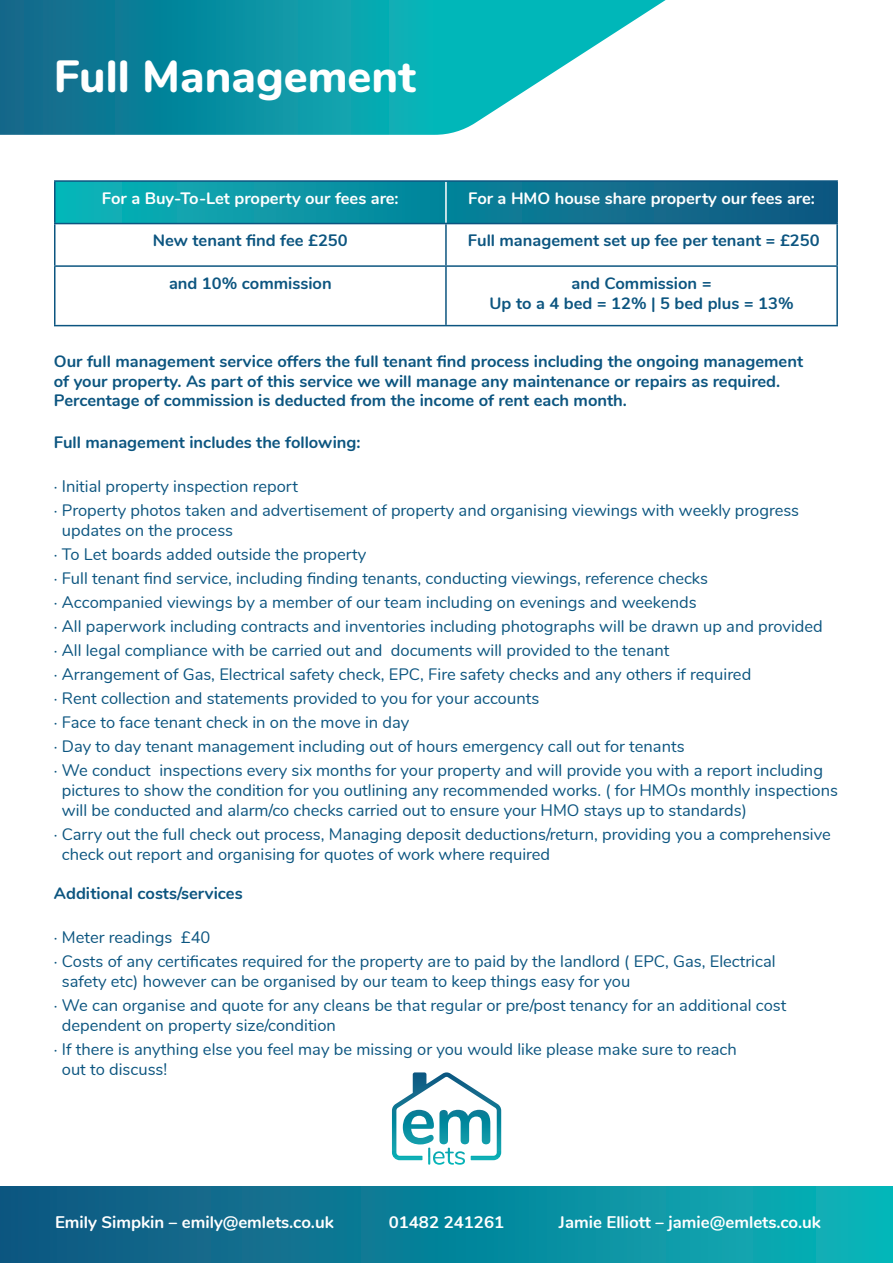
<style>
.page{position:relative;width:893px;height:1263px;background:#fff}
.page>*{position:absolute;margin:0;border:0;box-sizing:border-box;transform-origin:0 0}
.t1{font:800 45px "Nunito";color:#fff}
.t2{font:700 16.8px "Nunito";color:#fff}
.t3{font:16.5px/24px "Nunito";color:#0c5580}
.t4{font:700 16.5px/19.8px "Nunito";color:#0c5580}
.t5{font:700 16.5px "Nunito";color:#fff}
</style>
<div class="page">
<svg style="left:0;top:0;width:666px;height:135px"></svg>
<div style="left:0;top:1186px;width:893px;height:77px;background:linear-gradient(to right,#0f547e,#09b4b8)"></div>
<svg style="left:392px;top:1072px;width:109px;height:93px"></svg>
<svg style="left:56px;top:182px;width:780px;height:41px;background:#0c849b"></svg>
<hr style="left:445px;top:182px;width:2px;height:41px;background:#fff">
<hr style="left:54px;top:224px;width:2px;height:41px;background:#0c5580">
<hr style="left:445px;top:224px;width:2px;height:41px;background:#0c5580">
<hr style="left:836px;top:224px;width:2px;height:41px;background:#0c5580">
<hr style="left:54px;top:265px;width:392px;height:2px;background:#0c5580">
<hr style="left:54px;top:267px;width:2px;height:58px;background:#0c5580">
<hr style="left:446px;top:265px;width:392px;height:2px;background:#0c5580">
<hr style="left:445px;top:267px;width:2px;height:58px;background:#0c5580">
<hr style="left:836px;top:267px;width:2px;height:58px;background:#0c5580">
<hr style="left:54px;top:325px;width:392px;height:1px;background:#0c5580">
<hr style="left:446px;top:325px;width:392px;height:1px;background:#0c5580">
<hr style="left:54px;top:180px;width:392px;height:2px;background:#0c5580">
<hr style="left:54px;top:182px;width:2px;height:41px;background:#0c5580">
<hr style="left:446px;top:180px;width:392px;height:2px;background:#0c5580">
<hr style="left:836px;top:182px;width:2px;height:41px;background:#0c5580">
<hr style="left:54px;top:223px;width:392px;height:1px;background:#0c5580">
<hr style="left:446px;top:223px;width:392px;height:1px;background:#0c5580">
<h1 class="t1" style="left:54px;top:43px;width:363px">Full Management</h1>
<p class="t5" style="left:102px;top:186px;width:298px">For a Buy-To-Let property our fees are:</p>
<p class="t5" style="left:468px;top:186px;width:348px">For a HMO house share property our fees are:</p>
<p class="t4" style="left:153px;top:230px;width:196px">New tenant find fee £250</p>
<p class="t4" style="left:468px;top:230px;width:353px">Full management set up fee per tenant = £250</p>
<p class="t4" style="left:169px;top:272px;width:164px">and 10% commission</p>
<p class="t4" style="left:490px;top:272px;width:306px;text-align:center">and Commission =<br>Up to a 4 bed = 12% | 5 bed plus = 13%</p>
<p class="t4" style="left:54px;top:350px;width:751px">Our full management service offers the full tenant find process including the ongoing management of your property. As part of this service we will manage any maintenance or repairs as required.<br>Percentage of commission is deducted from the income of rent each month.</p>
<p class="t4" style="left:54px;top:431px;width:308px">Full management includes the following:</p>
<p class="t3" style="left:54px;top:473px;width:747px">· Initial property inspection report<br>· Property photos taken and advertisement of property and organising viewings with weekly progress</p>
<p class="t3" style="left:54px;top:517px;width:771px;text-indent:8px">updates on the process<br>· To Let boards added outside the property<br>· Full tenant find service, including finding tenants, conducting viewings, reference checks<br>· Accompanied viewings by a member of our team including on evenings and weekends<br>· All paperwork including contracts and inventories including photographs will be drawn up and provided · All legal compliance with be carried out and documents will provided to the tenant<br>· Arrangement of Gas, Electrical safety check, EPC, Fire safety checks and any others if required<br>· Rent collection and statements provided to you for your accounts<br>· Face to face tenant check in on the move in day<br>· Day to day tenant management including out of hours emergency call out for tenants<br>· We conduct inspections every six months for your property and will provide you with a report including</p>
<p class="t3" style="left:62px;top:779px;width:777px;line-height:19.8px">pictures to show the condition for you outlining any recommended works. ( for HMOs monthly inspections will be conducted and alarm/co checks carried out to ensure your HMO stays up to standards)</p>
<p class="t3" style="left:62px;top:823px;width:770px;line-height:19.8px;text-indent:-8px">· Carry out the full check out process, Managing deposit deductions/return, providing you a comprehensive check out report and organising for quotes of work where required</p>
<p class="t4" style="left:54px;top:883px;width:190px">Additional costs/services</p>
<p class="t3" style="left:54px;top:924px;width:723px">· Meter readings £40<br>· Costs of any certificates required for the property are to paid by the landlord ( EPC, Gas, Electrical</p>
<p class="t3" style="left:54px;top:968px;width:734px;text-indent:8px">safety etc) however can be organised by our team to keep things easy for you<br>· We can organise and quote for any cleans be that regular or pre/post tenancy for an additional cost</p>
<p class="t3" style="left:54px;top:1012px;width:684px;text-indent:8px">dependent on property size/condition<br>· If there is anything else you feel may be missing or you would like please make sure to reach</p>
<p class="t3" style="left:62px;top:1056px;width:107px">out to discuss!</p>
<p class="t2" style="left:55px;top:1209px;width:280px">Emily Simpkin – emily@emlets.co.uk</p>
<p class="t2" style="left:389px;top:1209px;width:117px">01482 241261</p>
<p class="t2" style="left:559px;top:1210px;width:263px">Jamie Elliott – jamie@emlets.co.uk</p>
</div>
